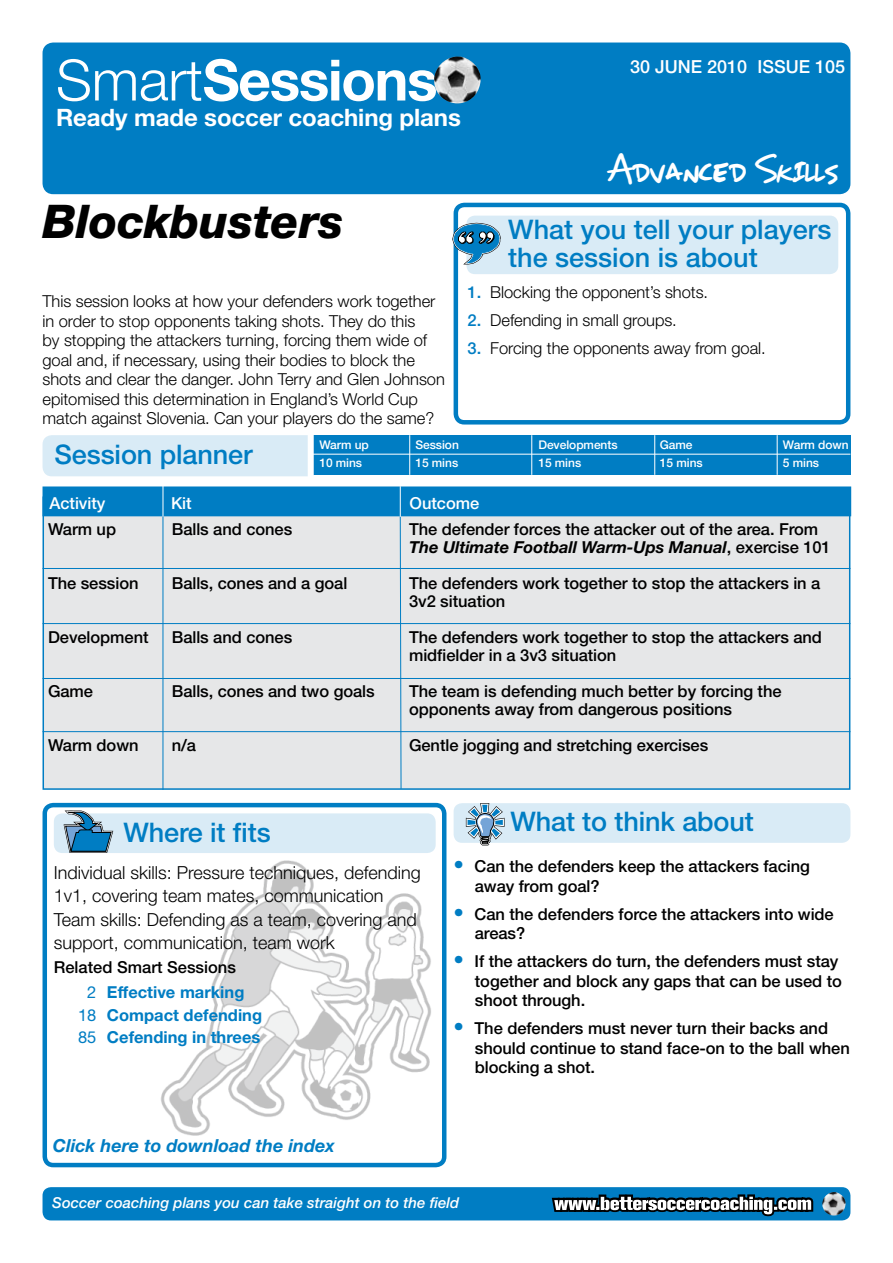
<style>
.page{position:relative;width:893px;height:1263px;background:#fff}
.page>*{position:absolute;margin:0;border:0;box-sizing:border-box;transform-origin:0 0}
.t1{font:700 57px "Helvetica Neue";letter-spacing:-.025em;color:#fff}
.t2{font:italic 800 46.5px "Helvetica Neue";letter-spacing:-.005em;color:#000}
.t3{font:31.5px "mizike";color:#fff}
.t4{font:500 27px/28.5px "Helvetica Neue";color:#007dc3}
.t5{font:700 24px "Helvetica Neue";letter-spacing:-.005em;color:#fff}
.t6{font:300 18px/22.5px "Helvetica Neue";color:#000}
.t7{font:italic 700 18px "Helvetica Neue";color:#007dc3}
.t8{font:500 18px "Helvetica Neue";color:#fff}
.t9{font:500 16.5px/19.5px "Helvetica Neue";letter-spacing:-.005em;color:#000}
.t10{font:300 16.5px/19.5px "Helvetica Neue";letter-spacing:-.005em;color:#000}
.t11{font:700 16.5px/22.5px "Helvetica Neue";color:#007dc3}
.t12{font:500 16.5px "Helvetica Neue";letter-spacing:-.005em;color:#fff}
.t13{font:italic 500 15px "Helvetica Neue";color:#fff}
.t14{font:500 12px "Helvetica Neue";letter-spacing:-.005em;color:#fff}
.s1{font-weight:300}
.s2{font-weight:500;color:#007dc3}
.s3{font-weight:700;font-style:italic}
.s4{font-weight:400;color:#007dc3}
.s5{font-weight:700;color:#007dc3}
.s6{font-weight:400}
.s7{font-size:21px;color:#007dc3}
</style>
<div class="page">
<img style="left:161px;top:846px;width:286px;height:301px">
<div style="left:43px;top:803px;width:403px;height:364px;border:4px solid #007dc3;border-radius:9px"></div>
<div style="left:454px;top:203px;width:396px;height:221px;border:4px solid #007dc3;border-radius:9px"></div>
<div style="left:454px;top:803px;width:396px;height:40px;background:#d9ebf6;border-radius:9px"></div>
<div style="left:43px;top:496px;width:807px;height:294px;background:#e6e7e8;border:2px solid #007dc3"></div>
<div style="left:314px;top:435px;width:536px;height:40px;background:#007dc3"></div>
<div style="left:45px;top:45px;width:803px;height:147px;background:#007dc3;border-radius:9px"></div>
<div style="left:43px;top:43px;width:807px;height:151px;border:4px solid #007dc3;border-radius:9px"></div>
<div style="left:466px;top:216px;width:372px;height:58px;background:#d9ebf6;border-radius:9px"></div>
<div style="left:43px;top:436px;width:275px;height:40px;background:#d9ebf6;border-radius:9px"></div>
<div style="left:43px;top:435px;width:276px;height:41px;border:2px solid #007dc3;border-radius:9px"></div>
<div style="left:308px;top:434px;width:6px;height:45px;background:#fff"></div>
<hr style="left:312px;top:454px;width:538px;height:1px;background:#fff">
<hr style="left:654px;top:435px;width:1px;height:40px;background:#fff">
<hr style="left:777px;top:435px;width:1px;height:40px;background:#fff">
<hr style="left:163px;top:516px;width:1px;height:274px;background:#007dc3">
<svg style="left:399px;top:516px;width:3px;height:273px"></svg>
<hr style="left:43px;top:568px;width:807px;height:1px;background:#007dc3">
<hr style="left:43px;top:678px;width:807px;height:1px;background:#007dc3">
<hr style="left:43px;top:731px;width:807px;height:1px;background:#007dc3">
<hr style="left:531px;top:435px;width:1px;height:40px;background:#fff">
<hr style="left:409px;top:435px;width:1px;height:40px;background:#fff">
<hr style="left:43px;top:623px;width:807px;height:1px;background:#007dc3">
<div style="left:43px;top:486px;width:808px;height:30px;background:#007dc3;border:2px solid #007dc3"></div>
<hr style="left:163px;top:486px;width:1px;height:31px;background:#fff">
<hr style="left:400px;top:486px;width:1px;height:31px;background:#fff">
<div style="left:54px;top:813px;width:382px;height:40px;background:#d9ebf6;border-radius:9px"></div>
<div style="left:43px;top:1187px;width:807px;height:33px;background:#007dc3;border-radius:9px"></div>
<svg style="left:552px;top:1194px;width:261px;height:22px"></svg>
<img style="left:434px;top:57px;width:47px;height:47px">
<img style="left:822px;top:1192px;width:24px;height:23px">
<svg style="left:452px;top:221px;width:49px;height:44px"></svg>
<svg style="left:62px;top:810px;width:53px;height:43px"></svg>
<svg style="left:465px;top:803px;width:40px;height:43px"></svg>
<h1 class="t1" style="left:56px;top:45px;width:383px"><span class="s1">Smart</span>Sessions</h1>
<h3 class="t5" style="left:56px;top:103px;width:406px">Ready made soccer coaching plans</h3>
<h2 class="t2" style="left:43px;top:193px;width:302px">Blockbusters</h2>
<p class="t8" style="left:630px;top:56px;width:216px">30 JUNE 2010 ISSUE 105</p>
<h3 class="t3" style="left:608px;top:152px;width:233px">Advanced Skills</h3>
<h3 class="t4" style="left:508px;top:214px;width:325px">What you tell your players the session is about</h3>
<p class="t10" style="left:43px;top:291px;width:404px">This session looks at how your defenders work together in order to stop opponents taking shots. They do this<br>by stopping the attackers turning, forcing them wide of goal and, if necessary, using their bodies to block the shots and clear the danger. John Terry and Glen Johnson epitomised this determination in England’s World Cup match against Slovenia. Can your players do the same?</p>
<p class="t10" style="left:468px;top:282px;width:242px"><span class="s2">1.</span> Blocking the opponent’s shots.</p>
<p class="t10" style="left:468px;top:310px;width:211px"><span class="s2">2.</span> Defending in small groups.</p>
<p class="t10" style="left:468px;top:338px;width:300px"><span class="s2">3.</span> Forcing the opponents away from goal.</p>
<h3 class="t4" style="left:55px;top:440px;width:200px">Session planner</h3>
<p class="t14" style="left:319px;top:438px;width:51px">Warm up</p>
<p class="t14" style="left:415px;top:438px;width:45px">Session</p>
<p class="t14" style="left:538px;top:438px;width:81px">Developments</p>
<p class="t14" style="left:660px;top:438px;width:34px">Game</p>
<p class="t14" style="left:783px;top:438px;width:67px">Warm down</p>
<p class="t14" style="left:319px;top:456px;width:44px">10 mins</p>
<p class="t14" style="left:415px;top:456px;width:44px">15 mins</p>
<p class="t14" style="left:538px;top:456px;width:44px">15 mins</p>
<p class="t14" style="left:660px;top:456px;width:44px">15 mins</p>
<p class="t14" style="left:783px;top:456px;width:38px">5 mins</p>
<p class="t12" style="left:50px;top:493px;width:57px">Activity</p>
<p class="t12" style="left:171px;top:493px;width:22px">Kit</p>
<p class="t12" style="left:410px;top:493px;width:71px">Outcome</p>
<p class="t9" style="left:48px;top:519px;width:70px">Warm up</p>
<p class="t9" style="left:48px;top:573px;width:92px">The session</p>
<p class="t9" style="left:48px;top:627px;width:102px">Development</p>
<p class="t9" style="left:48px;top:681px;width:47px">Game</p>
<p class="t9" style="left:48px;top:735px;width:92px">Warm down</p>
<p class="t9" style="left:172px;top:519px;width:122px">Balls and cones</p>
<p class="t9" style="left:172px;top:573px;width:177px">Balls, cones and a goal</p>
<p class="t9" style="left:172px;top:627px;width:122px">Balls and cones</p>
<p class="t9" style="left:172px;top:681px;width:204px">Balls, cones and two goals</p>
<p class="t9" style="left:172px;top:735px;width:26px">n/a</p>
<h3 class="t4" style="left:123px;top:817px;width:149px">Where it fits</h3>
<p class="t9" style="left:409px;top:520px;width:423px;line-height:18px">The defender forces the attacker out of the area. From<br><span class="s3">The Ultimate Football Warm-Ups Manual</span>, exercise 101</p>
<p class="t9" style="left:409px;top:574px;width:413px;line-height:18px">The defenders work together to stop the attackers in a<br>3v2 situation</p>
<p class="t9" style="left:409px;top:628px;width:414px;line-height:18px">The defenders work together to stop the attackers and midfielder in a 3v3 situation</p>
<p class="t9" style="left:409px;top:682px;width:374px;line-height:18px">The team is defending much better by forcing the opponents away from dangerous positions</p>
<p class="t9" style="left:409px;top:735px;width:301px">Gentle jogging and stretching exercises</p>
<h3 class="t4" style="left:510px;top:807px;width:245px">What to think about</h3>
<p class="t6" style="left:54px;top:861px;width:369px">Individual skills: Pressure techniques, defending<br>1v1, covering team mates, communication</p>
<p class="t6" style="left:54px;top:908px;width:365px">Team skills: Defending as a team, covering and support, communication, team work</p>
<p class="t9" style="left:87px;top:955px;width:159px;line-height:24.6px;text-indent:-33px">Related Smart Sessions<br><span class="s4">2</span> <span class="s5">Effective marking</span></p>
<p class="t11" style="left:78px;top:1003px;width:186px"><span class="s6">18</span> Compact defending<br><span class="s6">85</span> Cefending in threes</p>
<p class="t7" style="left:53px;top:1135px;width:284px">Click here to download the index</p>
<p class="t9" style="left:475px;top:857px;width:337px;text-indent:-21px"><span class="s7">•</span> Can the defenders keep the attackers facing away from goal?</p>
<p class="t9" style="left:475px;top:904px;width:360px;text-indent:-21px"><span class="s7">•</span> Can the defenders force the attackers into wide areas?</p>
<p class="t9" style="left:475px;top:952px;width:369px;text-indent:-21px"><span class="s7">•</span> If the attackers do turn, the defenders must stay together and block any gaps that can be used to shoot through.</p>
<p class="t9" style="left:475px;top:1019px;width:376px;text-indent:-21px"><span class="s7">•</span> The defenders must never turn their backs and should continue to stand face-on to the ball when blocking a shot.</p>
<p class="t13" style="left:52px;top:1194px;width:408px">Soccer coaching plans you can take straight on to the field</p>
</div>
